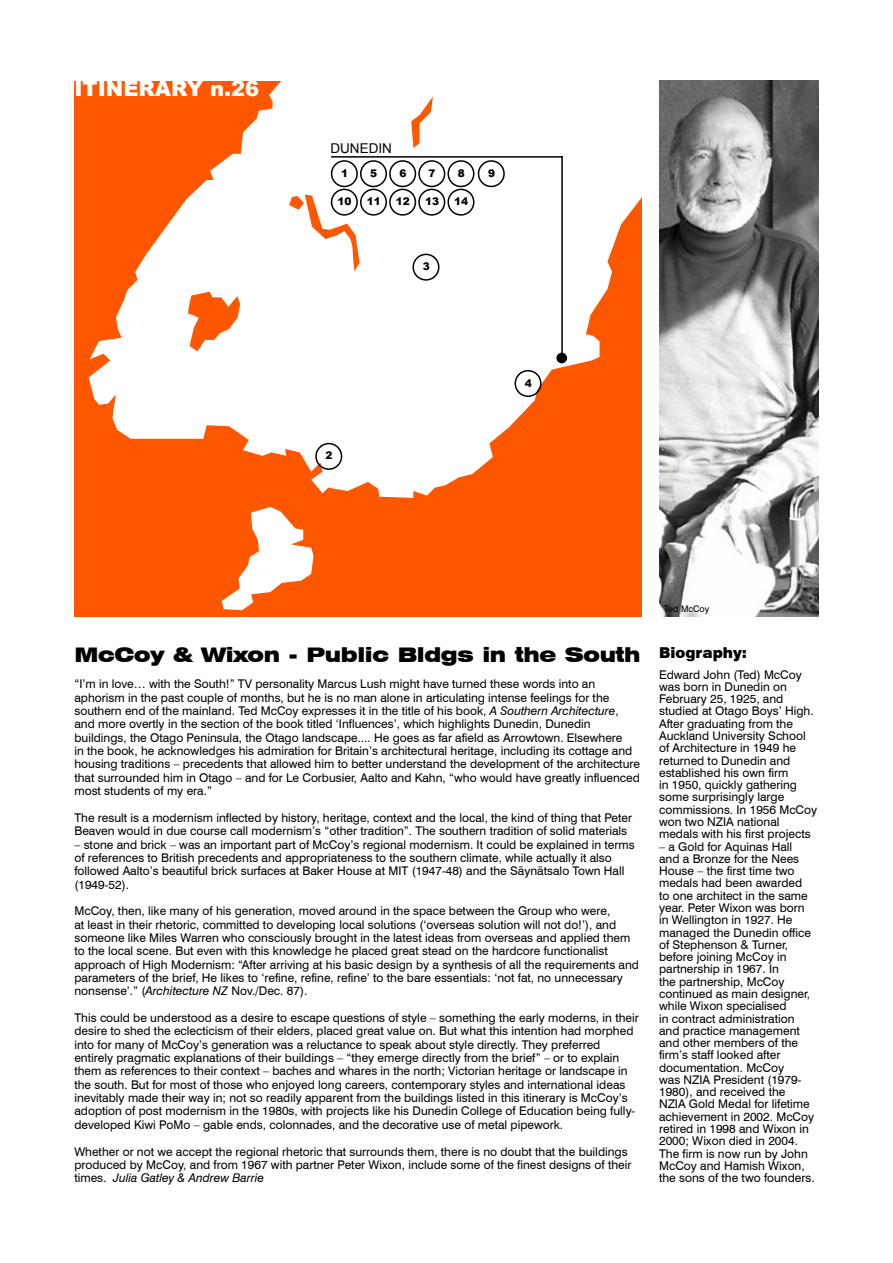
<style>
.page{position:relative;width:893px;height:1263px;background:#fff}
.page>*{position:absolute;margin:0;border:0;box-sizing:border-box;transform-origin:0 0}
.t1{font:900 21px "Arial";color:#fff}
.t2{font:900 expanded 20.1px "Swiss 721 BT";letter-spacing:-.02em;color:#000}
.t3{font:900 15px "Swiss 721 BT";color:#000}
.t4{font:13.5px "Arial";color:#000}
.t5{font:12px/12.3px "Swiss 721 BT";color:#000}
.t6{font:900 10.5px "Arial";color:#000}
.t7{font:9px "Swiss 721 BT";color:#000}
.s1{font-style:italic}
</style>
<div class="page">
<div style="left:74px;top:81px;width:568px;height:535px;background:#ff5700"></div>
<svg style="left:89px;top:80px;width:730px;height:530px;fill:#fff"></svg>
<div style="left:315px;top:443px;width:27px;height:27px;border:2px solid #000;border-radius:50%"></div>
<div style="left:412px;top:254px;width:27px;height:27px;border:2px solid #000;border-radius:50%"></div>
<div style="left:514px;top:370px;width:28px;height:27px;border:2px solid #000;border-radius:50%"></div>
<div style="left:478px;top:160px;width:27px;height:27px;border:2px solid #000;border-radius:50%"></div>
<div style="left:360px;top:189px;width:27px;height:27px;border:2px solid #000;border-radius:50%"></div>
<div style="left:389px;top:160px;width:27px;height:27px;border:2px solid #000;border-radius:50%"></div>
<div style="left:360px;top:160px;width:27px;height:27px;border:2px solid #000;border-radius:50%"></div>
<div style="left:331px;top:189px;width:27px;height:27px;border:2px solid #000;border-radius:50%"></div>
<div style="left:331px;top:160px;width:27px;height:27px;border:2px solid #000;border-radius:50%"></div>
<div style="left:418px;top:189px;width:27px;height:27px;border:2px solid #000;border-radius:50%"></div>
<div style="left:447px;top:189px;width:27px;height:27px;border:2px solid #000;border-radius:50%"></div>
<div style="left:418px;top:160px;width:27px;height:27px;border:2px solid #000;border-radius:50%"></div>
<div style="left:389px;top:189px;width:27px;height:27px;border:2px solid #000;border-radius:50%"></div>
<div style="left:447px;top:160px;width:27px;height:27px;border:2px solid #000;border-radius:50%"></div>
<svg style="left:289px;top:196px;width:15px;height:14px"></svg>
<svg style="left:187px;top:292px;width:53px;height:59px"></svg>
<img style="left:659px;top:81px;width:160px;height:536px">
<hr style="left:561px;top:156px;width:2px;height:200px;background:#000">
<hr style="left:331px;top:156px;width:232px;height:2px;background:#000">
<div style="left:557px;top:353px;width:9px;height:10px;background:#000;border-radius:50%"></div>
<div style="left:556px;top:353px;width:11px;height:10px;border:2px solid #000;border-radius:50%"></div>
<h1 class="t1" style="left:74px;top:73px;width:186px">ITINERARY n.26</h1>
<p class="t4" style="left:330px;top:139px;width:63px">DUNEDIN</p>
<p class="t6" style="left:341px;top:165px;width:9px">1</p>
<p class="t6" style="left:370px;top:165px;width:9px">5</p>
<p class="t6" style="left:399px;top:165px;width:9px">6</p>
<p class="t6" style="left:429px;top:165px;width:9px">7</p>
<p class="t6" style="left:458px;top:165px;width:9px">8</p>
<p class="t6" style="left:488px;top:165px;width:9px">9</p>
<p class="t6" style="left:338px;top:194px;width:16px">10</p>
<p class="t6" style="left:367px;top:194px;width:16px">11</p>
<p class="t6" style="left:396px;top:194px;width:16px">12</p>
<p class="t6" style="left:425px;top:194px;width:16px">13</p>
<p class="t6" style="left:454px;top:194px;width:16px">14</p>
<p class="t6" style="left:423px;top:259px;width:9px">3</p>
<p class="t6" style="left:326px;top:448px;width:9px">2</p>
<p class="t6" style="left:525px;top:375px;width:9px">4</p>
<h2 class="t2" style="left:74px;top:642px;width:568px">McCoy &amp; Wixon - Public Bldgs in the South</h2>
<p class="t5" style="left:74px;top:677px;width:567px;line-height:13.4px">“I’m in love… with the South!” TV personality Marcus Lush might have turned these words into an aphorism in the past couple of months, but he is no man alone in articulating intense feelings for the southern end of the mainland. Ted McCoy expresses it in the title of his book, <span class="s1">A Southern Architecture</span>, and more overtly in the section of the book titled ‘Influences’, which highlights Dunedin, Dunedin buildings, the Otago Peninsula, the Otago landscape.... He goes as far afield as Arrowtown. Elsewhere<br>in the book, he acknowledges his admiration for Britain’s architectural heritage, including its cottage and housing traditions – precedents that allowed him to better understand the development of the architecture that surrounded him in Otago – and for Le Corbusier, Aalto and Kahn, “who would have greatly influenced most students of my era.”</p>
<p class="t5" style="left:74px;top:811px;width:559px;line-height:13.4px">The result is a modernism inflected by history, heritage, context and the local, the kind of thing that Peter<br>Beaven would in due course call modernism’s “other tradition”. The southern tradition of solid materials</p>
<p class="t5" style="left:74px;top:837px;width:562px;line-height:13.4px">– stone and brick – was an important part of McCoy’s regional modernism. It could be explained in terms of references to British precedents and appropriateness to the southern climate, while actually it also followed Aalto’s beautiful brick surfaces at Baker House at MIT (1947-48) and the Säynätsalo Town Hall (1949-52).</p>
<p class="t5" style="left:74px;top:904px;width:566px;line-height:13.4px">McCoy, then, like many of his generation, moved around in the space between the Group who were,<br>at least in their rhetoric, committed to developing local solutions (‘overseas solution will not do!’), and someone like Miles Warren who consciously brought in the latest ideas from overseas and applied them to the local scene. But even with this knowledge he placed great stead on the hardcore functionalist approach of High Modernism: “After arriving at his basic design by a synthesis of all the requirements and parameters of the brief, He likes to ‘refine, refine, refine’ to the bare essentials: ‘not fat, no unnecessary nonsense’.” (<span class="s1">Architecture NZ</span> Nov./Dec. 87).</p>
<p class="t5" style="left:74px;top:1011px;width:566px;line-height:13.4px">This could be understood as a desire to escape questions of style – something the early moderns, in their desire to shed the eclecticism of their elders, placed great value on. But what this intention had morphed into for many of McCoy’s generation was a reluctance to speak about style directly. They preferred entirely pragmatic explanations of their buildings – “they emerge directly from the brief” – or to explain them as references to their context – baches and whares in the north; Victorian heritage or landscape in the south. But for most of those who enjoyed long careers, contemporary styles and international ideas inevitably made their way in; not so readily apparent from the buildings listed in this itinerary is McCoy’s adoption of post modernism in the 1980s, with projects like his Dunedin College of Education being fully&shy;developed Kiwi PoMo – gable ends, colonnades, and the decorative use of metal pipework.</p>
<p class="t5" style="left:74px;top:1144px;width:558px;line-height:13.4px">Whether or not we accept the regional rhetoric that surrounds them, there is no doubt that the buildings produced by McCoy, and from 1967 with partner Peter Wixon, include some of the finest designs of their times. <span class="s1">Julia Gatley &amp; Andrew Barrie</span></p>
<p class="t7" style="left:664px;top:603px;width:47px">Ted McCoy</p>
<p class="t3" style="left:659px;top:643px;width:90px">Biography:</p>
<p class="t5" style="left:659px;top:668px;width:160px">Edward John (Ted) McCoy was born in Dunedin on<br>February 25, 1925, and studied at Otago Boys’ High.<br>After graduating from the<br>Auckland University School of Architecture in 1949 he returned to Dunedin and established his own firm<br>in 1950, quickly gathering some surprisingly large commissions. In 1956 McCoy won two NZIA national medals with his first projects</p>
<p class="t5" style="left:659px;top:840px;width:157px">– a Gold for Aquinas Hall and a Bronze for the Nees<br>House – the first time two medals had been awarded to one architect in the same year. Peter Wixon was born in Wellington in 1927. He managed the Dunedin office of Stephenson &amp; Turner, before joining McCoy in partnership in 1967. In<br>the partnership, McCoy continued as main designer, while Wixon specialised<br>in contract administration and practice management and other members of the firm’s staff looked after documentation. McCoy<br>was NZIA President (1979-<br>1980), and received the<br>NZIA Gold Medal for lifetime achievement in 2002. McCoy retired in 1998 and Wixon in<br>2000; Wixon died in 2004.<br>The firm is now run by John<br>McCoy and Hamish Wixon, the sons of the two founders.</p>
</div>
